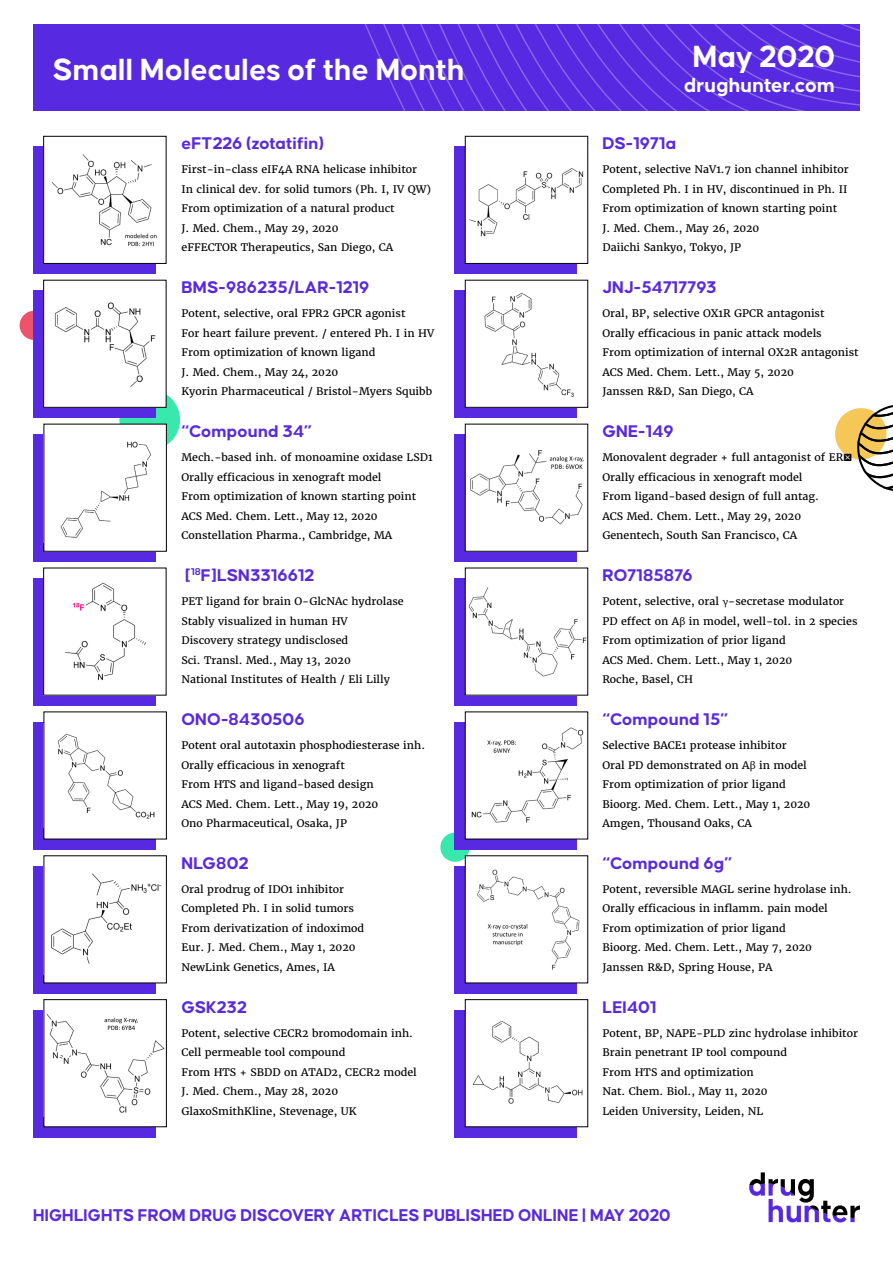
<style>
.page{position:relative;width:893px;height:1263px;background:#fff}
.page>*{position:absolute;margin:0;border:0;box-sizing:border-box;transform-origin:0 0}
.t1{font:700 32.7px "Causten";color:#fff}
.t2{font:700 21.75px "Causten";color:#fff}
.t3{font:700 18.15px "Causten";color:#5729e0}
.t4{font:700 18px "Causten";color:#5729e0;scale:1.04 1}
.t5{font:10.35px/19.5px "Merriweather";color:#000;scale:1.04 1}
.s1{font-family:"Charter";font-size:10.5px}
</style>
<div class="page">
<svg style="left:33px;top:24px;width:827px;height:87px;background:#592ce0"></svg>
<svg style="left:835px;top:405px;width:58px;height:86px"></svg>
<div style="left:119px;top:389px;width:61px;height:61px;background:#38e8ad;border-radius:50%"></div>
<div style="left:20px;top:311px;width:29px;height:29px;background:#eb546b;border-radius:50%"></div>
<div style="left:440px;top:833px;width:30px;height:29px;background:#38e8ad;border-radius:50%"></div>
<div style="left:33px;top:147px;width:123px;height:127px;background:#5729e0"></div>
<div style="left:44px;top:136px;width:122px;height:127px;background:#fff"></div>
<img style="left:51px;top:154px;width:106px;height:93px">
<div style="left:43px;top:136px;width:123px;height:128px;border:1px solid #000"></div>
<div style="left:454px;top:147px;width:123px;height:127px;background:#5729e0"></div>
<div style="left:465px;top:136px;width:123px;height:127px;background:#fff"></div>
<img style="left:469px;top:168px;width:115px;height:69px">
<div style="left:465px;top:136px;width:123px;height:128px;border:1px solid #000"></div>
<div style="left:33px;top:290px;width:123px;height:128px;background:#5729e0"></div>
<div style="left:44px;top:280px;width:122px;height:127px;background:#fff"></div>
<img style="left:55px;top:302px;width:101px;height:85px">
<div style="left:454px;top:290px;width:123px;height:128px;background:#5729e0"></div>
<div style="left:465px;top:280px;width:123px;height:127px;background:#fff"></div>
<img style="left:484px;top:293px;width:90px;height:104px">
<div style="left:33px;top:434px;width:123px;height:128px;background:#5729e0"></div>
<div style="left:44px;top:424px;width:122px;height:127px;background:#fff"></div>
<img style="left:60px;top:441px;width:91px;height:97px">
<div style="left:454px;top:434px;width:123px;height:128px;background:#5729e0"></div>
<div style="left:465px;top:424px;width:123px;height:127px;background:#fff"></div>
<img style="left:470px;top:450px;width:114px;height:75px">
<div style="left:33px;top:578px;width:123px;height:128px;background:#5729e0"></div>
<div style="left:44px;top:568px;width:122px;height:127px;background:#fff"></div>
<img style="left:65px;top:582px;width:81px;height:99px">
<div style="left:454px;top:578px;width:123px;height:128px;background:#5729e0"></div>
<div style="left:465px;top:568px;width:123px;height:127px;background:#fff"></div>
<img style="left:468px;top:587px;width:118px;height:90px">
<div style="left:33px;top:722px;width:123px;height:128px;background:#5729e0"></div>
<div style="left:44px;top:712px;width:122px;height:127px;background:#fff"></div>
<img style="left:58px;top:733px;width:97px;height:86px">
<div style="left:454px;top:722px;width:123px;height:128px;background:#5729e0"></div>
<div style="left:465px;top:712px;width:123px;height:127px;background:#fff"></div>
<img style="left:471px;top:727px;width:113px;height:96px">
<div style="left:33px;top:866px;width:123px;height:127px;background:#5729e0"></div>
<div style="left:44px;top:856px;width:122px;height:127px;background:#fff"></div>
<img style="left:51px;top:873px;width:111px;height:91px">
<div style="left:454px;top:866px;width:123px;height:127px;background:#5729e0"></div>
<div style="left:465px;top:856px;width:123px;height:127px;background:#fff"></div>
<img style="left:477px;top:869px;width:103px;height:101px">
<div style="left:33px;top:1010px;width:123px;height:127px;background:#5729e0"></div>
<div style="left:44px;top:1000px;width:122px;height:127px;background:#fff"></div>
<img style="left:46px;top:1013px;width:119px;height:100px">
<div style="left:44px;top:999px;width:123px;height:128px;border:1px solid #000"></div>
<div style="left:454px;top:1010px;width:123px;height:127px;background:#5729e0"></div>
<div style="left:465px;top:1000px;width:123px;height:127px;background:#fff"></div>
<img style="left:472px;top:1021px;width:111px;height:83px">
<div style="left:465px;top:999px;width:123px;height:128px;border:1px solid #000"></div>
<svg style="left:749px;top:1172px;width:111px;height:50px"></svg>
<h1 class="t1" style="left:53px;top:51px;width:413px">Small Molecules of the Month</h1>
<h3 class="t4" style="left:182px;top:134px;width:139px">eFT226 (zotatifin)</h3>
<p class="t5" style="left:182px;top:160px;width:241px">First-in-class eIF4A RNA helicase inhibitor In clinical dev. for solid tumors (Ph. I, IV QW)<br>From optimization of a natural product<br>J. Med. Chem., May 29, 2020<br>eFFECTOR Therapeutics, San Diego, CA</p>
<h3 class="t4" style="left:182px;top:278px;width:182px">BMS-986235/LAR-1219</h3>
<p class="t5" style="left:182px;top:304px;width:244px">Potent, selective, oral FPR2 GPCR agonist<br>For heart failure prevent. / entered Ph. I in HV From optimization of known ligand<br>J. Med. Chem., May 24, 2020<br>Kyorin Pharmaceutical / Bristol-Myers Squibb</p>
<h3 class="t4" style="left:181px;top:421px;width:127px">“Compound 34”</h3>
<p class="t5" style="left:181px;top:448px;width:243px">Mech.-based inh. of monoamine oxidase LSD1<br>Orally efficacious in xenograft model<br>From optimization of known starting point ACS Med. Chem. Lett., May 12, 2020<br>Constellation Pharma., Cambridge, MA</p>
<h3 class="t4" style="left:185px;top:565px;width:126px">[<sup>18</sup>F]LSN3316612</h3>
<p class="t5" style="left:181px;top:592px;width:215px">PET ligand for brain O-GlcNAc hydrolase Stably visualized in human HV<br>Discovery strategy undisclosed<br>Sci. Transl. Med., May 13, 2020<br>National Institutes of Health / Eli Lilly</p>
<h3 class="t4" style="left:181px;top:709px;width:120px">ONO-8430506</h3>
<p class="t5" style="left:181px;top:736px;width:236px">Potent oral autotaxin phosphodiesterase inh.<br>Orally efficacious in xenograft<br>From HTS and ligand-based design<br>ACS Med. Chem. Lett., May 19, 2020<br>Ono Pharmaceutical, Osaka, JP</p>
<h3 class="t4" style="left:181px;top:853px;width:66px">NLG802</h3>
<p class="t5" style="left:181px;top:879px;width:177px">Oral prodrug of IDO1 inhibitor<br>Completed Ph. I in solid tumors<br>From derivatization of indoximod<br>Eur. J. Med. Chem., May 1, 2020<br>NewLink Genetics, Ames, IA</p>
<h3 class="t4" style="left:181px;top:997px;width:64px">GSK232</h3>
<p class="t5" style="left:181px;top:1023px;width:228px">Potent, selective CECR2 bromodomain inh.<br>Cell permeable tool compound<br>From HTS + SBDD on ATAD2, CECR2 model J. Med. Chem., May 28, 2020<br>GlaxoSmithKline, Stevenage, UK</p>
<h1 class="t1" style="left:693px;top:38px;width:144px">May 2020</h1>
<h2 class="t2" style="left:684px;top:73px;width:152px">drughunter.com</h2>
<h3 class="t4" style="left:602px;top:134px;width:73px">DS-1971a</h3>
<p class="t5" style="left:602px;top:160px;width:238px">Potent, selective NaV1.7 ion channel inhibitor Completed Ph. I in HV, discontinued in Ph. II From optimization of known starting point<br>J. Med. Chem., May 26, 2020<br>Daiichi Sankyo, Tokyo, JP</p>
<h3 class="t4" style="left:602px;top:278px;width:111px">JNJ-54717793</h3>
<p class="t5" style="left:602px;top:304px;width:248px">Oral, BP, selective OX1R GPCR antagonist Orally efficacious in panic attack models<br>From optimization of internal OX2R antagonist ACS Med. Chem. Lett., May 5, 2020<br>Janssen R&amp;D, San Diego, CA</p>
<h3 class="t4" style="left:602px;top:421px;width:70px">GNE-149</h3>
<p class="t5" style="left:602px;top:448px;width:242px">Monovalent degrader + full antagonist of ERα Orally efficacious in xenograft model<br>From ligand-based design of full antag.<br>ACS Med. Chem. Lett., May 29, 2020<br>Genentech, South San Francisco, CA</p>
<h3 class="t4" style="left:602px;top:565px;width:88px">RO7185876</h3>
<p class="t5" style="left:602px;top:592px;width:247px">Potent, selective, oral <span class="s1">γ</span>-secretase modulator PD effect on A<span class="s1">β</span> in model, well-tol. in 2 species From optimization of prior ligand<br>ACS Med. Chem. Lett., May 1, 2020<br>Roche, Basel, CH</p>
<h3 class="t4" style="left:602px;top:709px;width:122px">“Compound 15”</h3>
<p class="t5" style="left:602px;top:736px;width:201px">Selective BACE1 protease inhibitor Oral PD demonstrated on A<span class="s1">β</span> in model From optimization of prior ligand Bioorg. Med. Chem. Lett., May 1, 2020<br>Amgen, Thousand Oaks, CA</p>
<h3 class="t4" style="left:602px;top:853px;width:126px">“Compound 6g”</h3>
<p class="t5" style="left:602px;top:879px;width:241px">Potent, reversible MAGL serine hydrolase inh.<br>Orally efficacious in inflamm. pain model From optimization of prior ligand<br>Bioorg. Med. Chem. Lett., May 7, 2020<br>Janssen R&amp;D, Spring House, PA</p>
<h3 class="t4" style="left:602px;top:997px;width:54px">LEI401</h3>
<p class="t5" style="left:602px;top:1023px;width:247px">Potent, BP, NAPE-PLD zinc hydrolase inhibitor Brain penetrant IP tool compound<br>From HTS and optimization<br>Nat. Chem. Biol., May 11, 2020<br>Leiden University, Leiden, NL</p>
<h3 class="t3" style="left:33px;top:1205px;width:639px">HIGHLIGHTS FROM DRUG DISCOVERY ARTICLES PUBLISHED ONLINE | MAY 2020</h3>
</div>
